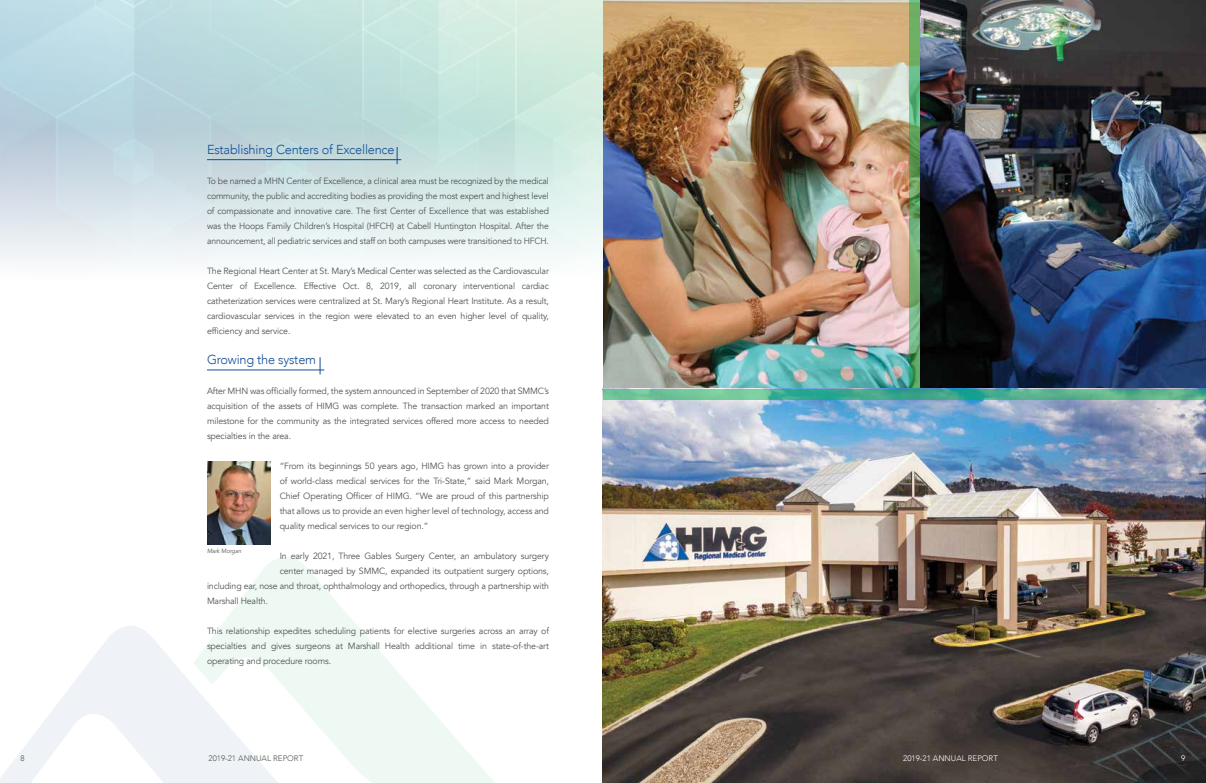
<style>
.page{position:relative;width:1206px;height:783px;background:#fff}
.page>*{position:absolute;margin:0;border:0;box-sizing:border-box;transform-origin:0 0}
.t1{font:300 13px "Avenir";letter-spacing:-.015em;color:#114d97}
.t2{font:9px/15px "Avenir";letter-spacing:-.015em;color:#4f5650;text-align:justify}
.t3{font:9px/15px "Avenir";letter-spacing:-.015em;color:#4f5650;text-align:justify;scale:.96 1}
.t4{font:300 8px "Avenir";color:#4f5650}
.t5{font:300 8px "Avenir";color:#fff}
.t6{font:italic 6px "Avenir";letter-spacing:-.015em;color:#4f5650}
</style>
<div class="page">
<img style="left:0;top:0;width:603px;height:440px">
<svg style="left:0;top:626px;width:193px;height:157px"></svg>
<svg style="left:193px;top:557px;width:302px;height:226px"></svg>
<hr style="left:207px;top:160px;width:194px;height:1px;background:#114d97">
<hr style="left:207px;top:370px;width:117px;height:1px;background:#114d97">
<svg style="left:397px;top:147px;width:1px;height:17px"></svg>
<svg style="left:320px;top:357px;width:1px;height:17px"></svg>
<img style="left:207px;top:462px;width:64px;height:82px">
<img style="left:919px;top:0;width:287px;height:389px">
<img style="left:603px;top:0;width:306px;height:389px">
<img style="left:603px;top:399px;width:603px;height:384px">
<svg style="left:603px;top:389px;width:603px;height:10px;background:#53b391"></svg>
<svg style="left:909px;top:0;width:10px;height:389px;background:#65ab6c"></svg>
<h1 class="t1" style="left:207px;top:142px;width:189px">Establishing Centers of Excellence</h1>
<p class="t3" style="left:207px;top:174px;width:358px">To be named a MHN Center of Excellence, a clinical area must be recognized by the medical community, the public and accrediting bodies as providing the most expert and highest level of compassionate and innovative care. The first Center of Excellence that was established was the Hoops Family Children’s Hospital (HFCH) at Cabell Huntington Hospital. After the announcement, all pediatric services and staff on both campuses were transitioned to HFCH.</p>
<p class="t2" style="left:207px;top:264px;width:344px">The Regional Heart Center at St. Mary’s Medical Center was selected as the Cardiovascular Center of Excellence. Effective Oct. 8, 2019, all coronary interventional cardiac catheterization services were centralized at St. Mary’s Regional Heart Institute. As a result, cardiovascular services in the region were elevated to an even higher level of quality, efficiency and service.</p>
<h1 class="t1" style="left:207px;top:352px;width:111px">Growing the system</h1>
<p class="t2" style="left:207px;top:384px;width:344px">After MHN was officially formed, the system announced in September of 2020 that SMMC’s acquisition of the assets of HIMG was complete. The transaction marked an important milestone for the community as the integrated services offered more access to needed specialties in the area.</p>
<p class="t2" style="left:280px;top:459px;width:271px">“From its beginnings 50 years ago, HIMG has grown into a provider of world-class medical services for the Tri-State,” said Mark Morgan, Chief Operating Officer of HIMG. “We are proud of this partnership that allows us to provide an even higher level of technology, access and quality medical services to our region.”</p>
<p class="t2" style="left:280px;top:549px;width:271px">In early 2021, Three Gables Surgery Center, an ambulatory surgery</p>
<p class="t2" style="left:280px;top:564px;width:271px">center managed by SMMC, expanded its outpatient surgery options,</p>
<p class="t2" style="left:207px;top:579px;width:344px">including ear, nose and throat, ophthalmology and orthopedics, through a partnership with</p>
<p class="t2" style="left:207px;top:594px;width:62px">Marshall Health.</p>
<p class="t2" style="left:207px;top:624px;width:344px">This relationship expedites scheduling patients for elective surgeries across an array of specialties and gives surgeons at Marshall Health additional time in state-of-the-art operating and procedure rooms.</p>
<p class="t6" style="left:207px;top:547px;width:36px">Mark Morgan</p>
<p class="t4" style="left:21px;top:753px;width:6px">8</p>
<p class="t4" style="left:209px;top:753px;width:96px">2019-21 ANNUAL REPORT</p>
<p class="t5" style="left:903px;top:753px;width:96px">2019-21 ANNUAL REPORT</p>
<p class="t5" style="left:1181px;top:753px;width:6px">9</p>
</div>
